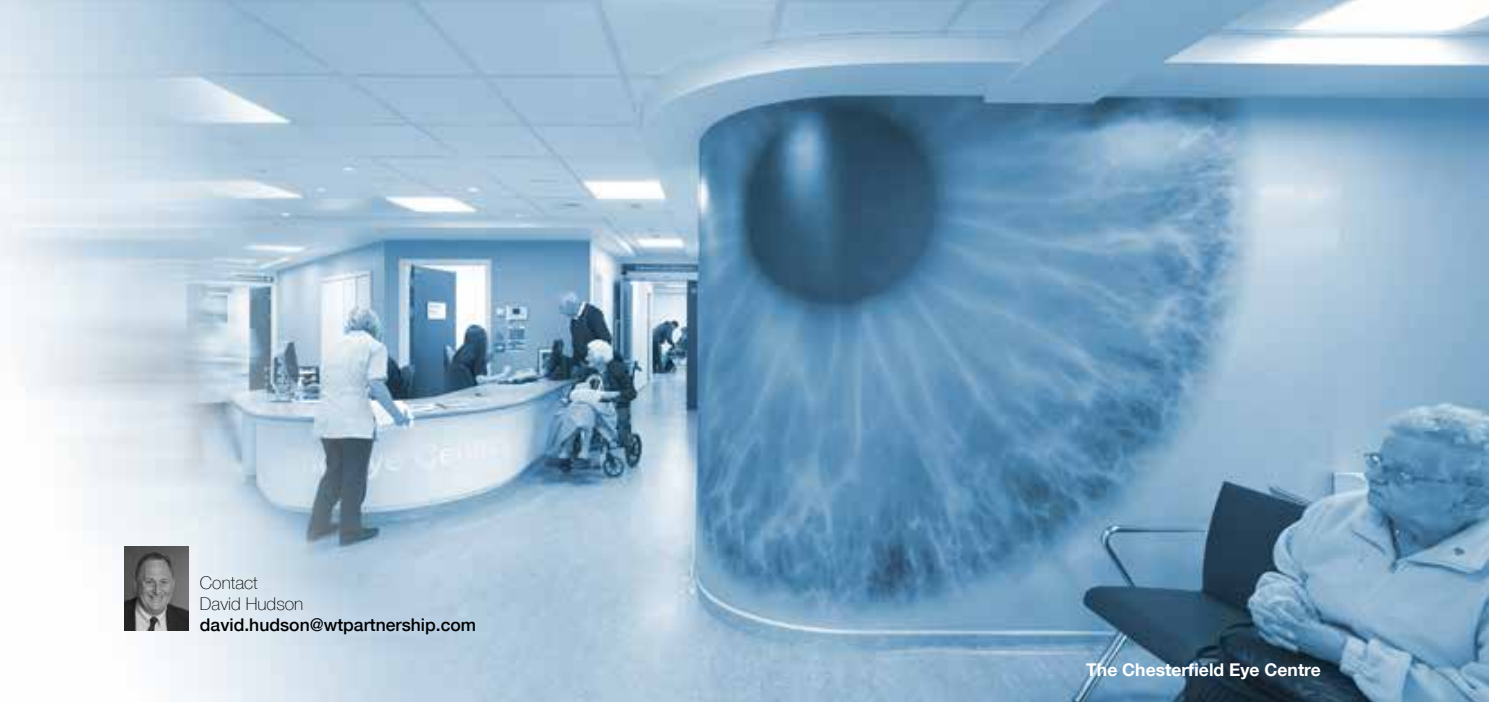
<style>
.page{position:relative;width:1489px;height:702px;background:#fff}
.page>*{position:absolute;margin:0;border:0;box-sizing:border-box;transform-origin:0 0}
.t1{font:500 17.5px "Helvetica Neue LT Com";color:#000}
.t2{font:700 17.5px "Helvetica Neue LT Com";color:#fff}
.t3{font:100 17.5px/21px "Helvetica Neue LT Com";color:#000}
</style>
<div class="page">
<img style="left:0;top:0;width:1488px;height:702px">
<img style="left:124px;top:546px;width:64px;height:84px">
<p class="t3" style="left:200px;top:571px;width:105px">Contact<br>David Hudson</p>
<p class="t1" style="left:200px;top:614px;width:278px">david.hudson@wtpartnership.com</p>
<p class="t2" style="left:1086px;top:658px;width:236px">The Chesterfield Eye Centre</p>
</div>
